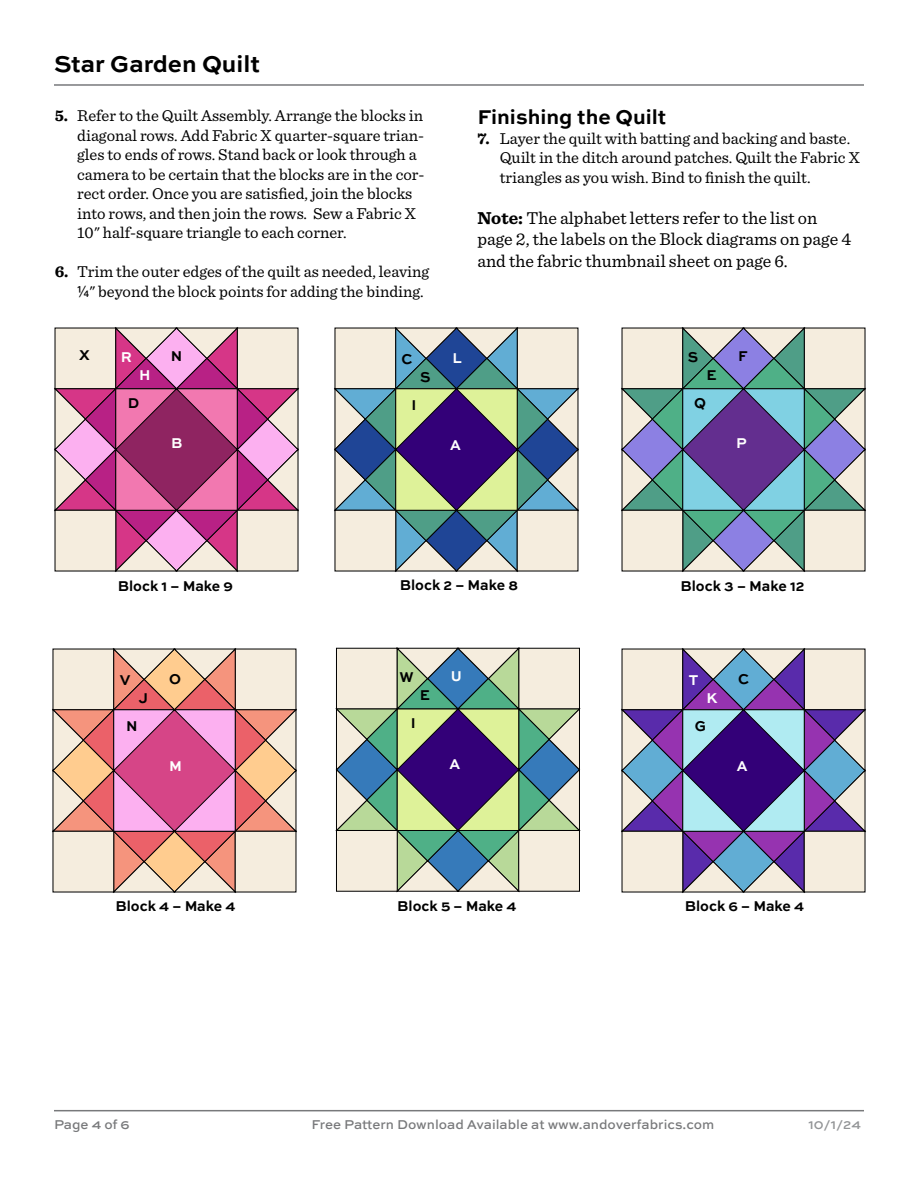
<style>
.page{position:relative;width:918px;height:1188px;background:#fff}
.page>*{position:absolute;margin:0;border:0;box-sizing:border-box;transform-origin:0 0}
.t1{font:700 24px "Sweet Sans Pro";color:#000}
.t2{font:700 21px "Sweet Sans Pro";color:#000}
.t3{font:18px/21.6px "Sentinel";color:#000}
.t4{font:16.5px/19.5px "Sentinel";color:#000}
.t5{font:700 15px "Sweet Sans Pro";color:#000;scale:.95 1}
.t6{font:700 15px "Sweet Sans Pro";color:#fff;scale:.95 1}
.t7{font:500 13.5px "Sweet Sans Pro";color:#78797b}
.t8{font:500 13.5px "Sweet Sans Pro";color:#929496}
.s1{font-weight:700}
.s2{font-family:"Utile";font-weight:500}
</style>
<div class="page">
<hr style="left:54px;top:84px;width:810px;height:2px;background:#78797b">
<hr style="left:54px;top:1110px;width:810px;height:1px;background:#78797b">
<svg style="left:52px;top:648px;width:245px;height:245px;background:#e4a6a7"></svg>
<svg style="left:334px;top:327px;width:245px;height:245px;background:#90a0aa"></svg>
<svg style="left:335px;top:647px;width:246px;height:245px;background:#9caca7"></svg>
<svg style="left:621px;top:648px;width:245px;height:245px;background:#9a90bc"></svg>
<svg style="left:621px;top:327px;width:245px;height:245px;background:#96a9b6"></svg>
<svg style="left:54px;top:327px;width:245px;height:245px;background:#d187ac"></svg>
<h1 class="t1" style="left:54px;top:46px;width:208px">Star Garden Quilt</h1>
<p class="t4" style="left:77px;top:105px;width:349px;text-indent:-22px"><span class="s1">5.</span> Refer to the Quilt Assembly. Arrange the blocks in diagonal rows. Add Fabric X quarter-square trian&shy;gles to ends of rows. Stand back or look through a camera to be certain that the blocks are in the cor&shy;rect order. Once you are satisfied, join the blocks into rows, and then join the rows. Sew a Fabric X 10" half-square triangle to each corner.</p>
<p class="t4" style="left:77px;top:261px;width:354px;text-indent:-22px"><span class="s1">6.</span> Trim the outer edges of the quilt as needed, leaving<br><span class="s2">1/4</span>" beyond the block points for adding the binding.</p>
<p class="t2" style="left:477px;top:101px;width:191px">Finishing the Quilt</p>
<p class="t4" style="left:500px;top:127px;width:361px;text-indent:-22px"><span class="s1">7.</span> Layer the quilt with batting and backing and baste.<br>Quilt in the ditch around patches. Quilt the Fabric X triangles as you wish. Bind to finish the quilt.</p>
<p class="t3" style="left:477px;top:206px;width:376px"><span class="s1">Note:</span> The alphabet letters refer to the list on page 2, the labels on the Block diagrams on page 4 and the fabric thumbnail sheet on page 6.</p>
<p class="t5" style="left:79px;top:343px;width:13px">X</p>
<p class="t6" style="left:121px;top:346px;width:13px">R</p>
<p class="t5" style="left:171px;top:344px;width:14px">N</p>
<p class="t5" style="left:402px;top:348px;width:13px">C</p>
<p class="t6" style="left:452px;top:346px;width:11px">L</p>
<p class="t5" style="left:688px;top:346px;width:12px">S</p>
<p class="t5" style="left:738px;top:344px;width:11px">F</p>
<p class="t6" style="left:139px;top:364px;width:14px">H</p>
<p class="t5" style="left:420px;top:366px;width:12px">S</p>
<p class="t5" style="left:706px;top:364px;width:12px">E</p>
<p class="t5" style="left:128px;top:391px;width:14px">D</p>
<p class="t5" style="left:412px;top:393px;width:7px">I</p>
<p class="t5" style="left:694px;top:391px;width:14px">Q</p>
<p class="t6" style="left:171px;top:432px;width:14px">B</p>
<p class="t6" style="left:450px;top:434px;width:13px">A</p>
<p class="t6" style="left:736px;top:432px;width:13px">P</p>
<p class="t5" style="left:118px;top:574px;width:123px">Block 1 – Make 9</p>
<p class="t5" style="left:400px;top:573px;width:126px">Block 2 – Make 8</p>
<p class="t5" style="left:681px;top:574px;width:132px">Block 3 – Make 12</p>
<p class="t5" style="left:120px;top:669px;width:13px">V</p>
<p class="t5" style="left:169px;top:667px;width:14px">O</p>
<p class="t5" style="left:399px;top:666px;width:16px">W</p>
<p class="t6" style="left:451px;top:664px;width:13px">U</p>
<p class="t6" style="left:689px;top:669px;width:12px">T</p>
<p class="t5" style="left:738px;top:667px;width:13px">C</p>
<p class="t5" style="left:139px;top:687px;width:11px">J</p>
<p class="t5" style="left:420px;top:684px;width:12px">E</p>
<p class="t6" style="left:707px;top:687px;width:13px">K</p>
<p class="t5" style="left:126px;top:714px;width:14px">N</p>
<p class="t5" style="left:411px;top:712px;width:7px">I</p>
<p class="t5" style="left:695px;top:714px;width:14px">G</p>
<p class="t6" style="left:169px;top:755px;width:15px">M</p>
<p class="t6" style="left:450px;top:752px;width:13px">A</p>
<p class="t6" style="left:737px;top:755px;width:13px">A</p>
<p class="t5" style="left:116px;top:894px;width:128px">Block 4 – Make 4</p>
<p class="t5" style="left:397px;top:894px;width:127px">Block 5 – Make 4</p>
<p class="t5" style="left:685px;top:894px;width:127px">Block 6 – Make 4</p>
<p class="t7" style="left:54px;top:1115px;width:77px">Page 4 of 6</p>
<p class="t7" style="left:312px;top:1115px;width:404px">Free Pattern Download Available at www.andoverfabrics.com</p>
<p class="t8" style="left:809px;top:1115px;width:54px">10/1/24</p>
</div>
